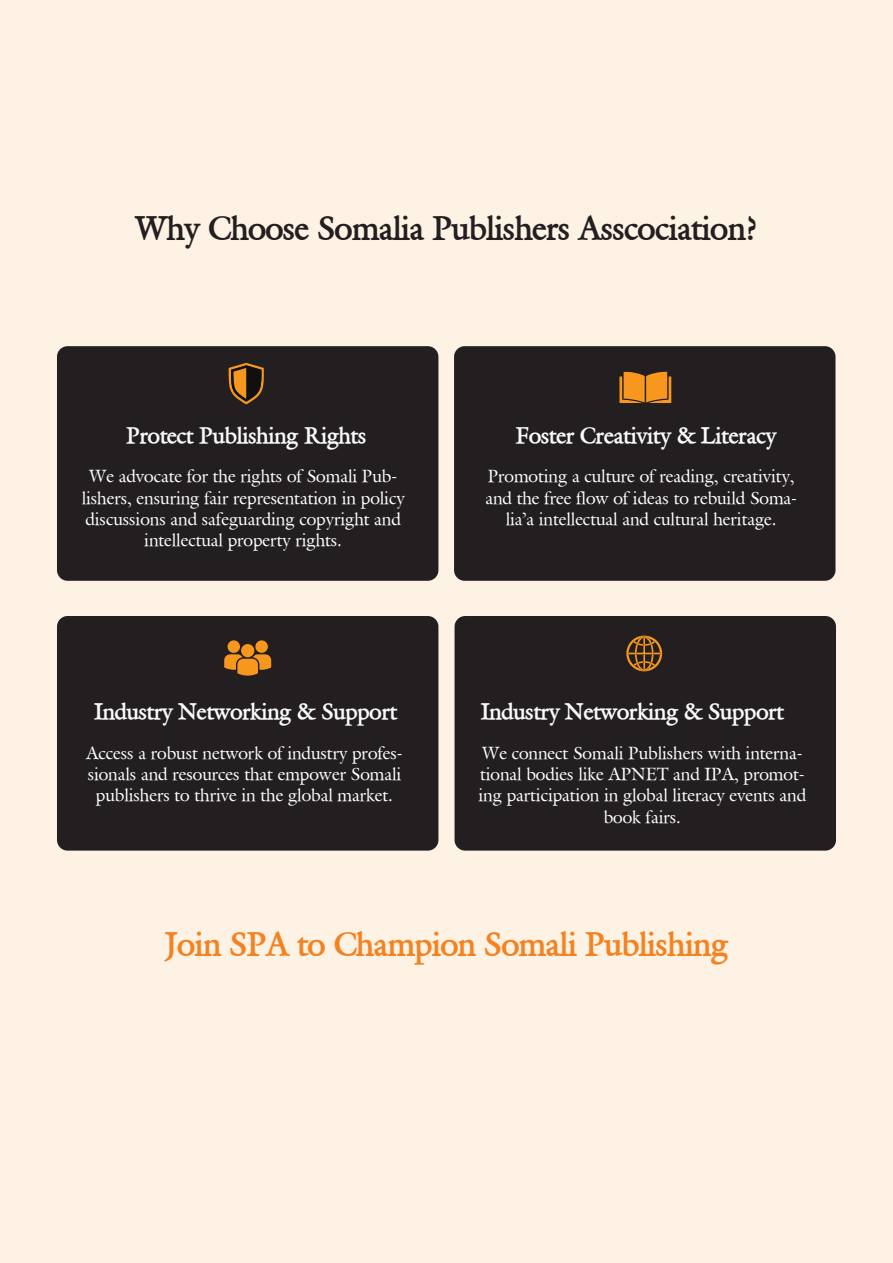
<style>
.page{position:relative;width:893px;height:1263px;background:#fef2e5}
.page>*{position:absolute;margin:0;border:0;box-sizing:border-box;transform-origin:0 0}
.t1{font:700 32.55px "Galant";color:#231f20}
.t2{font:700 32.55px "Galant";color:#f58220}
.t3{font:700 22.5px "Galant";color:#fafbfb}
.t4{font:17.7px/21.3px "Galant Normal";color:#fff;text-align:center}
</style>
<div class="page">
<div style="left:57px;top:346px;width:381px;height:235px;background:#231f20;border-radius:11px"></div>
<div style="left:454px;top:346px;width:381px;height:235px;background:#231f20;border-radius:11px"></div>
<div style="left:57px;top:616px;width:381px;height:235px;background:#231f20;border-radius:11px"></div>
<div style="left:455px;top:616px;width:381px;height:235px;background:#231f20;border-radius:11px"></div>
<svg style="left:229px;top:363px;width:35px;height:41px"></svg>
<svg style="left:619px;top:372px;width:52px;height:31px;background:#d4831d"></svg>
<svg style="left:224px;top:654px;width:47px;height:22px"></svg>
<div style="left:241px;top:644px;width:13px;height:13px;background:#f7971d;border-radius:50%"></div>
<div style="left:228px;top:640px;width:12px;height:13px;background:#f7971d;border-radius:50%"></div>
<div style="left:255px;top:640px;width:13px;height:13px;background:#f7971d;border-radius:50%"></div>
<svg style="left:626px;top:636px;width:36px;height:35px"></svg>
<h1 class="t1" style="left:136px;top:206px;width:624px">Why Choose Somalia Publishers Asscociation?</h1>
<p class="t3" style="left:127px;top:420px;width:241px">Protect Publishing Rights</p>
<p class="t3" style="left:516px;top:420px;width:262px">Foster Creativity &amp; Literacy</p>
<p class="t4" style="left:82px;top:465px;width:324px">We advocate for the rights of Somali Pub&shy;lishers, ensuring fair representation in policy discussions and safeguarding copyright and intellectual property rights.</p>
<p class="t4" style="left:485px;top:465px;width:313px">Promoting a culture of reading, creativity, and the free flow of ideas to rebuild Soma&shy;lia’a intellectual and cultural heritage.</p>
<p class="t3" style="left:94px;top:697px;width:304px">Industry Networking &amp; Support</p>
<p class="t3" style="left:481px;top:697px;width:304px">Industry Networking &amp; Support</p>
<p class="t4" style="left:86px;top:742px;width:318px">Access a robust network of industry profes&shy;sionals and resources that empower Somali publishers to thrive in the global market.</p>
<p class="t4" style="left:479px;top:742px;width:329px">We connect Somali Publishers with interna&shy;tional bodies like APNET and IPA, promot&shy;ing participation in global literacy events and book fairs.</p>
<h1 class="t2" style="left:165px;top:922px;width:564px">Join SPA to Champion Somali Publishing</h1>
</div>
